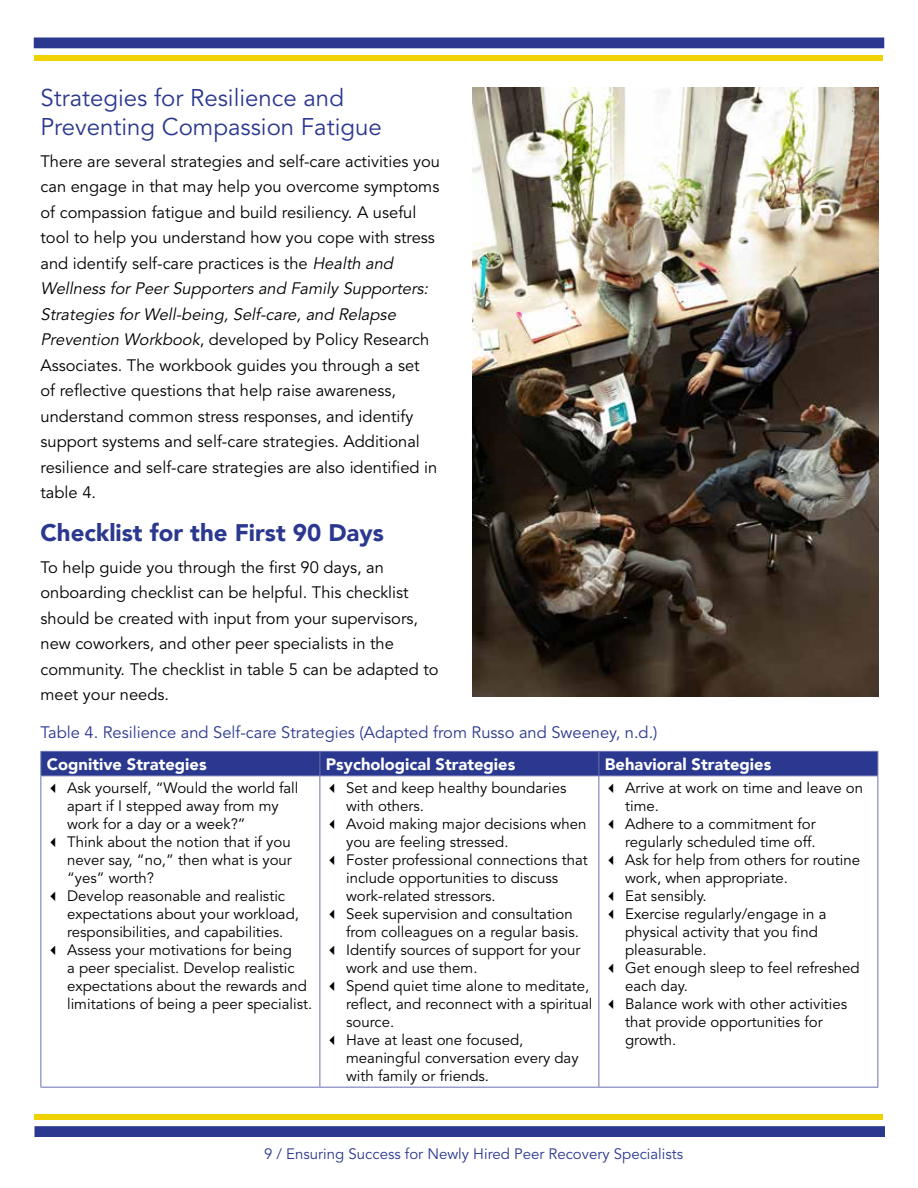
<style>
.page{position:relative;width:918px;height:1188px;background:#fff}
.page>*{position:absolute;margin:0;border:0;box-sizing:border-box;transform-origin:0 0}
.t1{font:24px/28.8px "Avenir LT Std";color:#2b388f}
.t2{font:900 24px "Avenir LT";color:#2b388f}
.t3{font:16.5px/25.5px "Avenir LT Std";color:#000}
.t4{font:16.5px "Avenir LT Std";color:#2b388f}
.t5{font:900 16.5px "Avenir LT";color:#fff}
.t6{font:15px/18px "Avenir LT Std";color:#000}
.t7{font:15px "Avenir LT Std";color:#2b388f}
.s1{font-style:italic}
</style>
<div class="page">
<div style="left:34px;top:38px;width:850px;height:10px;background:#2b388f"></div>
<div style="left:34px;top:55px;width:849px;height:5px;background:#f0d200"></div>
<div style="left:34px;top:1126px;width:851px;height:11px;background:#2b388f;border:2px solid #2b388f"></div>
<div style="left:34px;top:1114px;width:849px;height:6px;background:#f0d200"></div>
<hr style="left:40px;top:776px;width:1px;height:311px;background:#6972af">
<hr style="left:320px;top:776px;width:1px;height:311px;background:#6972af">
<hr style="left:598px;top:776px;width:1px;height:311px;background:#6972af">
<hr style="left:878px;top:776px;width:1px;height:311px;background:#6972af">
<hr style="left:40px;top:1087px;width:280px;height:1px;background:#6972af">
<hr style="left:320px;top:1087px;width:279px;height:1px;background:#6972af">
<hr style="left:599px;top:1087px;width:279px;height:1px;background:#6972af">
<div style="left:40px;top:751px;width:839px;height:25px;background:#2b388f"></div>
<hr style="left:40px;top:775px;width:280px;height:1px;background:#6972af">
<hr style="left:320px;top:775px;width:279px;height:1px;background:#6972af">
<hr style="left:599px;top:775px;width:279px;height:1px;background:#6972af">
<img style="left:472px;top:88px;width:407px;height:609px">
<h1 class="t1" style="left:40px;top:84px;width:343px">Strategies for Resilience and<br>Preventing Compassion Fatigue</h1>
<p class="t3" style="left:40px;top:149px;width:401px">There are several strategies and self-care activities you can engage in that may help you overcome symptoms of compassion fatigue and build resiliency. A useful tool to help you understand how you cope with stress and identify self-care practices is the <span class="s1">Health and Wellness for Peer Supporters and Family Supporters:<br>Strategies for Well-being, Self-care, and Relapse Prevention Workbook</span>, developed by Policy Research Associates. The workbook guides you through a set<br>of reflective questions that help raise awareness, understand common stress responses, and identify support systems and self-care strategies. Additional resilience and self-care strategies are also identified in table 4.</p>
<h1 class="t2" style="left:40px;top:518px;width:345px">Checklist for the First 90 Days</h1>
<p class="t3" style="left:40px;top:555px;width:400px">To help guide you through the first 90 days, an onboarding checklist can be helpful. This checklist should be created with input from your supervisors, new coworkers, and other peer specialists in the community. The checklist in table 5 can be adapted to meet your needs.</p>
<p class="t4" style="left:40px;top:723px;width:619px">Table 4. Resilience and Self-care Strategies (Adapted from Russo and Sweeney, n.d.)</p>
<p class="t5" style="left:47px;top:754px;width:161px">Cognitive Strategies</p>
<p class="t5" style="left:326px;top:754px;width:191px">Psychological Strategies</p>
<p class="t5" style="left:605px;top:754px;width:168px">Behavioral Strategies</p>
<p class="t6" style="left:67px;top:779px;width:247px">Ask yourself, “Would the world fall apart if I stepped away from my work for a day or a week?”<br>Think about the notion that if you never say, “no,” then what is your “yes” worth?<br>Develop reasonable and realistic expectations about your workload, responsibilities, and capabilities.<br>Assess your motivations for being<br>a peer specialist. Develop realistic expectations about the rewards and limitations of being a peer specialist.</p>
<p class="t6" style="left:346px;top:779px;width:248px">Set and keep healthy boundaries with others.<br>Avoid making major decisions when you are feeling stressed.<br>Foster professional connections that include opportunities to discuss work-related stressors.<br>Seek supervision and consultation from colleagues on a regular basis.<br>Identify sources of support for your work and use them.<br>Spend quiet time alone to meditate, reflect, and reconnect with a spiritual source.<br>Have at least one focused, meaningful conversation every day with family or friends.</p>
<p class="t6" style="left:625px;top:779px;width:240px">Arrive at work on time and leave on time.<br>Adhere to a commitment for regularly scheduled time off.<br>Ask for help from others for routine work, when appropriate.<br>Eat sensibly.<br>Exercise regularly/engage in a physical activity that you find pleasurable.<br>Get enough sleep to feel refreshed each day.<br>Balance work with other activities that provide opportunities for growth.</p>
<p class="t7" style="left:264px;top:1145px;width:421px">9 / Ensuring Success for Newly Hired Peer Recovery Specialists</p>
</div>
